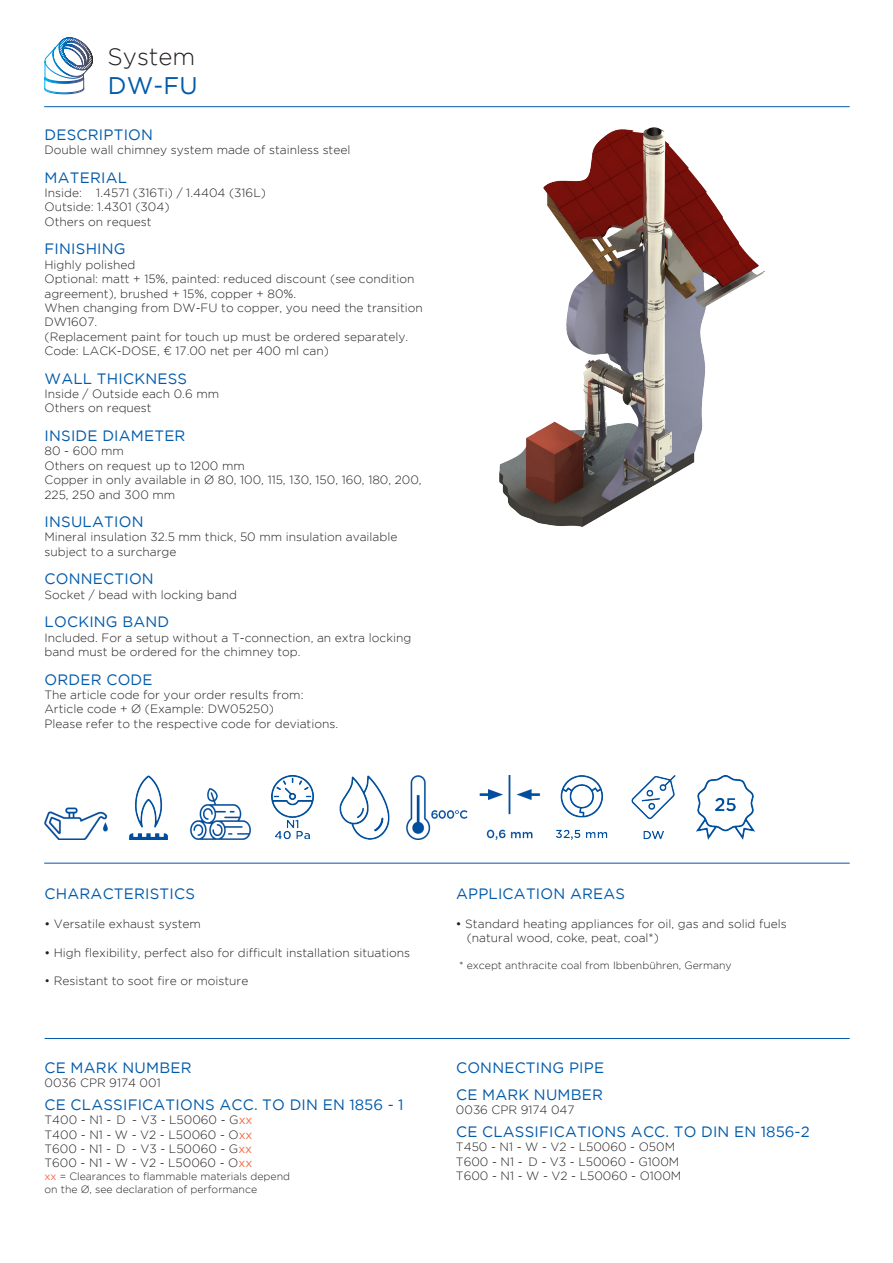
<style>
.page{position:relative;width:893px;height:1263px;background:#fff}
.page>*{position:absolute;margin:0;border:0;box-sizing:border-box;transform-origin:0 0}
.Preisliste_Überschrift{font:300 24px "Gotham";color:#231f20}
.Preisliste_Überschrift-2{font:24px "Gotham";color:#015aaa}
.t1{font:15px "Gotham";letter-spacing:.015em;color:#015aaa}
.Preisliste_Überschrift-3{font:300 12px/14.4px "Gotham";color:#231f20}
.Preisliste_Überschrift-4{font:300 10.5px "Gotham";color:#231f20}
.s1{font-weight:400}
.s2{font-weight:400;color:#f26640}
</style>
<div class="page">
<hr style="left:44px;top:106px;width:806px;height:1px;background:#015aaa">
<svg style="left:44px;top:37px;width:49px;height:58px"></svg>
<img style="left:500px;top:128px;width:265px;height:399px">
<img style="left:339px;top:776px;width:51px;height:63px">
<img style="left:696px;top:776px;width:59px;height:63px">
<img style="left:479px;top:776px;width:62px;height:63px">
<img style="left:44px;top:807px;width:64px;height:32px">
<img style="left:631px;top:776px;width:45px;height:63px">
<img style="left:556px;top:776px;width:52px;height:63px">
<img style="left:406px;top:776px;width:62px;height:63px">
<img style="left:190px;top:787px;width:61px;height:52px">
<img style="left:129px;top:776px;width:39px;height:63px">
<img style="left:271px;top:776px;width:43px;height:63px">
<hr style="left:44px;top:863px;width:806px;height:1px;background:#015aaa">
<hr style="left:45px;top:1038px;width:805px;height:1px;background:#015aaa">
<p class="Preisliste_Überschrift" style="left:108px;top:42px;width:89px">System</p>
<p class="Preisliste_Überschrift-2" style="left:108px;top:70px;width:92px">DW-FU</p>
<p class="t1" style="left:45px;top:125px;width:110px">DESCRIPTION</p>
<p class="Preisliste_Überschrift-3" style="left:45px;top:142px;width:307px">Double wall chimney system made of stainless steel</p>
<p class="t1" style="left:45px;top:168px;width:84px">MATERIAL</p>
<p class="Preisliste_Überschrift-3" style="left:45px;top:185px;width:223px">Inside: 1.4571 (316Ti) / 1.4404 (316L)</p>
<p class="Preisliste_Überschrift-3" style="left:45px;top:200px;width:127px">Outside: 1.4301 (304)</p>
<p class="Preisliste_Überschrift-3" style="left:45px;top:214px;width:109px">Others on request</p>
<p class="t1" style="left:45px;top:239px;width:83px">FINISHING</p>
<p class="Preisliste_Überschrift-3" style="left:45px;top:257px;width:92px">Highly polished</p>
<p class="Preisliste_Überschrift-3" style="left:45px;top:271px;width:372px">Optional: matt + 15%, painted: reduced discount (see condition agreement), brushed + 15%, copper + 80%.</p>
<p class="Preisliste_Überschrift-3" style="left:45px;top:300px;width:380px">When changing from DW-FU to copper, you need the transition<br>DW1607.</p>
<p class="Preisliste_Überschrift-3" style="left:45px;top:329px;width:365px">(Replacement paint for touch up must be ordered separately.<br>Code: LACK-DOSE, € 17.00 net per 400 ml can)</p>
<p class="t1" style="left:45px;top:369px;width:144px">WALL THICKNESS</p>
<p class="Preisliste_Überschrift-3" style="left:45px;top:386px;width:176px">Inside / Outside each 0.6 mm</p>
<p class="Preisliste_Überschrift-3" style="left:45px;top:401px;width:109px">Others on request</p>
<p class="t1" style="left:45px;top:426px;width:142px">INSIDE DIAMETER</p>
<p class="Preisliste_Überschrift-3" style="left:45px;top:444px;width:81px">80 - 600 mm</p>
<p class="Preisliste_Überschrift-3" style="left:45px;top:458px;width:202px">Others on request up to 1200 mm</p>
<p class="Preisliste_Überschrift-3" style="left:45px;top:472px;width:379px">Copper in only available in Ø 80, 100, 115, 130, 150, 160, 180, 200,<br>225, 250 and 300 mm</p>
<p class="t1" style="left:45px;top:512px;width:100px">INSULATION</p>
<p class="Preisliste_Überschrift-3" style="left:45px;top:530px;width:354px">Mineral insulation 32.5 mm thick, 50 mm insulation available</p>
<p class="Preisliste_Überschrift-3" style="left:45px;top:544px;width:134px">subject to a surcharge</p>
<p class="t1" style="left:45px;top:569px;width:111px">CONNECTION</p>
<p class="Preisliste_Überschrift-3" style="left:45px;top:587px;width:194px">Socket / bead with locking band</p>
<p class="t1" style="left:45px;top:612px;width:126px">LOCKING BAND</p>
<p class="Preisliste_Überschrift-3" style="left:45px;top:630px;width:368px">Included. For a setup without a T-connection, an extra locking band must be ordered for the chimney top.</p>
<p class="t1" style="left:45px;top:670px;width:109px">ORDER CODE</p>
<p class="Preisliste_Überschrift-3" style="left:45px;top:687px;width:295px">The article code for your order results from:<br>Article code + Ø (Example: DW05250)<br>Please refer to the respective code for deviations.</p>
<p class="t1" style="left:45px;top:884px;width:152px">CHARACTERISTICS</p>
<p class="Preisliste_Überschrift-3" style="left:45px;top:916px;width:158px"><span class="s1">•</span> Versatile exhaust system</p>
<p class="Preisliste_Überschrift-3" style="left:45px;top:945px;width:367px"><span class="s1">•</span> High flexibility, perfect also for difficult installation situations</p>
<p class="Preisliste_Überschrift-3" style="left:45px;top:973px;width:205px">• Resistant to soot fire or moisture</p>
<p class="t1" style="left:45px;top:1058px;width:148px">CE MARK NUMBER</p>
<p class="Preisliste_Überschrift-3" style="left:45px;top:1075px;width:118px">0036 CPR 9174 001</p>
<p class="t1" style="left:45px;top:1095px;width:361px">CE CLASSIFICATIONS ACC. TO DIN EN 1856 - 1</p>
<p class="Preisliste_Überschrift-3" style="left:45px;top:1112px;width:209px">T400 - N1 - D - V3 - L50060 - G<span class="s2">xx</span></p>
<p class="Preisliste_Überschrift-3" style="left:45px;top:1127px;width:209px">T400 - N1 - W - V2 - L50060 - O<span class="s2">xx</span></p>
<p class="Preisliste_Überschrift-3" style="left:45px;top:1141px;width:209px">T600 - N1 - D - V3 - L50060 - G<span class="s2">xx</span></p>
<p class="Preisliste_Überschrift-3" style="left:45px;top:1155px;width:209px">T600 - N1 - W - V2 - L50060 - O<span class="s2">xx</span></p>
<p class="Preisliste_Überschrift-4" style="left:45px;top:1169px;width:247px"><span class="s2">xx</span> = Clearances to flammable materials depend</p>
<p class="Preisliste_Überschrift-4" style="left:45px;top:1182px;width:214px">on the Ø, see declaration of performance</p>
<p class="t1" style="left:456px;top:884px;width:170px">APPLICATION AREAS</p>
<p class="Preisliste_Überschrift-3" style="left:456px;top:916px;width:332px"><span class="s1">•</span> Standard heating appliances for oil, gas and solid fuels</p>
<p class="Preisliste_Überschrift-3" style="left:467px;top:930px;width:194px">(natural wood, coke, peat, coal*)</p>
<p class="Preisliste_Überschrift-4" style="left:459px;top:959px;width:274px">* except anthracite coal from Ibbenbühren, Germany</p>
<p class="t1" style="left:456px;top:1058px;width:150px">CONNECTING PIPE</p>
<p class="t1" style="left:456px;top:1085px;width:148px">CE MARK NUMBER</p>
<p class="Preisliste_Überschrift-3" style="left:456px;top:1102px;width:120px">0036 CPR 9174 047</p>
<p class="t1" style="left:456px;top:1122px;width:355px">CE CLASSIFICATIONS ACC. TO DIN EN 1856-2</p>
<p class="Preisliste_Überschrift-3" style="left:456px;top:1139px;width:221px">T450 - N1 - W - V2 - L50060 - O50M</p>
<p class="Preisliste_Überschrift-3" style="left:456px;top:1154px;width:225px">T600 - N1 - D - V3 - L50060 - G100M</p>
<p class="Preisliste_Überschrift-3" style="left:456px;top:1168px;width:227px">T600 - N1 - W - V2 - L50060 - O100M</p>
</div>
